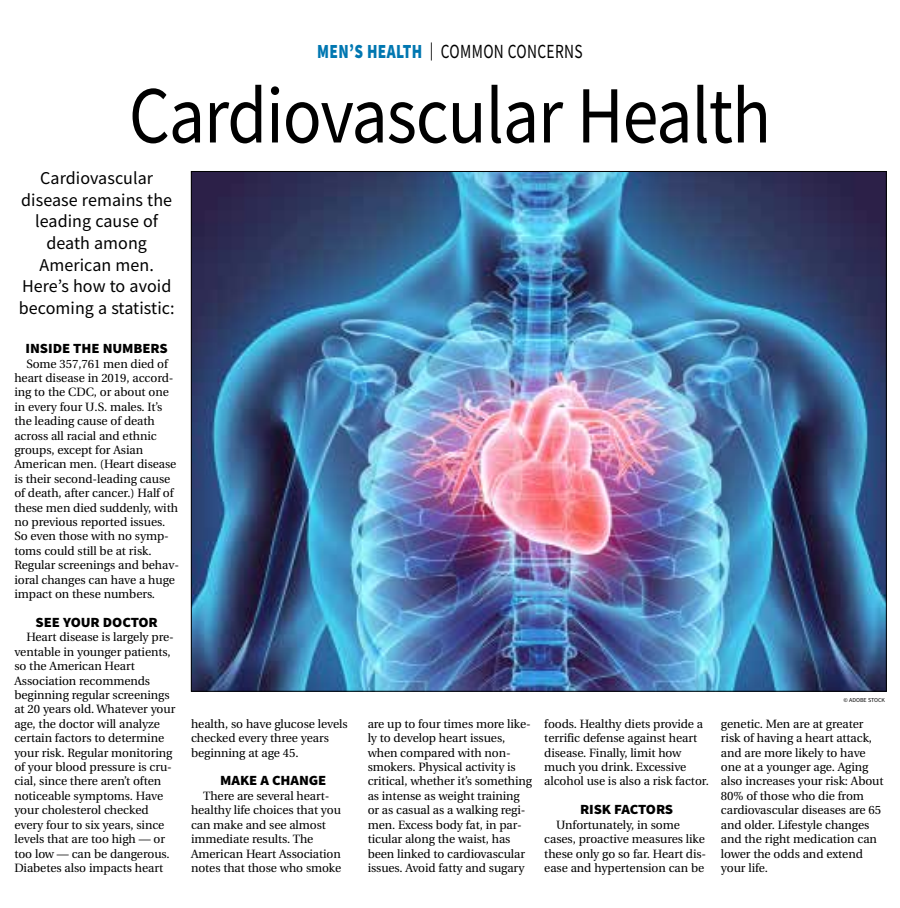
<style>
.page{position:relative;width:900px;height:908px;background:#fff}
.page>*{position:absolute;margin:0;border:0;box-sizing:border-box;transform-origin:0 0}
.t1{font:81px "Source Sans Pro";letter-spacing:-.015em;color:#000;scale:.89 1}
.t2{font:20px "Source Sans Pro";letter-spacing:.025em;color:#000;scale:.77 1}
.t3{font:18px/21.6px "Source Sans Pro";letter-spacing:.005em;color:#000;text-align:center}
.t4{font:900 14px "Source Sans Pro";letter-spacing:-.005em;color:#000;scale:1.05 1}
.t5{font:12px/14.4px "Utopia";letter-spacing:-.005em;color:#000}
.t6{font:6px "Source Sans Pro";color:#000}
.s1{font-weight:900;color:#0077b1}
.s2{font-size:18px}
</style>
<div class="page">
<img style="left:193px;top:173px;width:692px;height:516px">
<h2 class="t2" style="left:317px;top:39px;width:347px"><span class="s1">MEN’S HEALTH</span> <span class="s2">|</span> COMMON CONCERNS</h2>
<h1 class="t1" style="left:129px;top:64px;width:723px">Cardiovascular Health</h1>
<h3 class="t3" style="left:19px;top:167px;width:157px">Cardiovascular disease remains the leading cause of death among<br>American men.<br>Here’s how to avoid becoming a statistic:</h3>
<p class="t4" style="left:26px;top:338px;width:137px">INSIDE THE NUMBERS</p>
<p class="t5" style="left:14px;top:356px;width:166px;text-indent:12px">Some 357,761 men died of heart disease in 2019, accord&shy;ing to the CDC, or about one in every four U.S. males. It’s the leading cause of death across all racial and ethnic groups, except for Asian<br>American men. (Heart disease is their second-leading cause of death, after cancer.) Half of these men died suddenly, with no previous reported issues.<br>So even those with no symp&shy;toms could still be at risk.<br>Regular screenings and behav&shy;ioral changes can have a huge impact on these numbers.</p>
<p class="t4" style="left:36px;top:612px;width:118px">SEE YOUR DOCTOR</p>
<p class="t5" style="left:14px;top:630px;width:162px;text-indent:12px">Heart disease is largely pre&shy;ventable in younger patients, so the American Heart<br>Association recommends beginning regular screenings at 20 years old. Whatever your age, the doctor will analyze certain factors to determine your risk. Regular monitoring of your blood pressure is cru&shy;cial, since there aren’t often noticeable symptoms. Have your cholesterol checked every four to six years, since levels that are too high — or too low — can be dangerous.<br>Diabetes also impacts heart</p>
<p class="t5" style="left:191px;top:716px;width:158px">health, so have glucose levels checked every three years beginning at age 45.</p>
<p class="t4" style="left:220px;top:770px;width:103px">MAKE A CHANGE</p>
<p class="t5" style="left:191px;top:788px;width:152px;text-indent:12px">There are several heart&shy;healthy life choices that you can make and see almost immediate results. The<br>American Heart Association notes that those who smoke</p>
<p class="t5" style="left:368px;top:716px;width:166px">are up to four times more like&shy;ly to develop heart issues, when compared with non&shy;smokers. Physical activity is critical, whether it’s something as intense as weight training or as casual as a walking regi&shy;men. Excess body fat, in par&shy;ticular along the waist, has been linked to cardiovascular issues. Avoid fatty and sugary</p>
<p class="t5" style="left:544px;top:716px;width:166px">foods. Healthy diets provide a terrific defense against heart disease. Finally, limit how much you drink. Excessive alcohol use is also a risk factor.</p>
<p class="t4" style="left:580px;top:799px;width:90px">RISK FACTORS</p>
<p class="t5" style="left:544px;top:817px;width:164px;text-indent:12px">Unfortunately, in some cases, proactive measures like these only go so far. Heart dis&shy;ease and hypertension can be</p>
<p class="t6" style="left:844px;top:696px;width:43px">© ADOBE STOCK</p>
<p class="t5" style="left:721px;top:716px;width:164px">genetic. Men are at greater risk of having a heart attack, and are more likely to have one at a younger age. Aging also increases your risk: About<br>80% of those who die from cardiovascular diseases are 65 and older. Lifestyle changes and the right medication can lower the odds and extend your life.</p>
</div>
